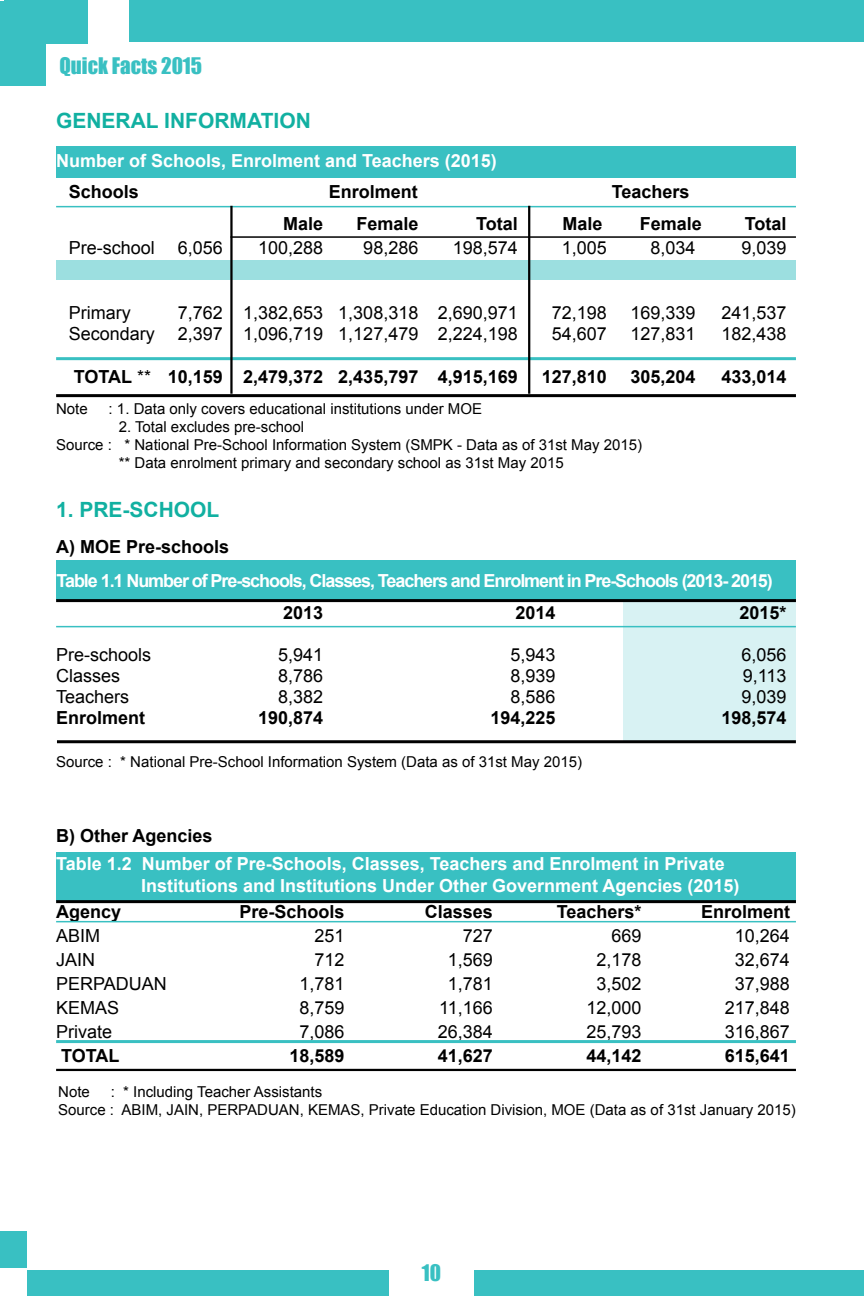
<style>
.page{position:relative;width:864px;height:1296px;background:#fff}
.page>*{position:absolute;margin:0;border:0;box-sizing:border-box;transform-origin:0 0}
.t1{font:700 21px "Arial";color:#11b0a1}
.t2{font:21px "Impact";color:#39c0c2}
.t3{font:18px/24px "Arial";color:#000}
.t4{font:700 18px "Arial";color:#000}
.t5{font:700 18px/21.6px "Arial";color:#fff}
.t6{font:700 18px "Arial";letter-spacing:-.06em;color:#fff}
.t7{font:15px/18px "Arial";color:#000}
.s1{font-weight:400}
</style>
<div class="page">
<div style="left:0;top:1271px;width:864px;height:25px;background:#39c0c2"></div>
<div style="left:0;top:1253px;width:27px;height:43px;background:#fff"></div>
<div style="left:390px;top:1254px;width:84px;height:42px;background:#fff"></div>
<div style="left:129px;top:0;width:735px;height:41px;background:#39c0c2"></div>
<div style="left:0;top:1px;width:46px;height:84px;background:#39c0c2"></div>
<div style="left:4px;top:0;width:84px;height:43px;background:#39c0c2"></div>
<div style="left:0;top:1232px;width:27px;height:36px;background:#39c0c2"></div>
<div style="left:56px;top:260px;width:740px;height:19px;background:#9cdfe0"></div>
<div style="left:56px;top:146px;width:740px;height:32px;background:#39c0c2"></div>
<div style="left:56px;top:561px;width:740px;height:39px;background:#39c0c2"></div>
<div style="left:623px;top:601px;width:173px;height:139px;background:#d8f2f3"></div>
<div style="left:56px;top:852px;width:740px;height:49px;background:#39c0c2"></div>
<hr style="left:56px;top:206px;width:740px;height:1px;background:#39c0c2">
<hr style="left:56px;top:357px;width:740px;height:3px;background:#39c0c2">
<hr style="left:230px;top:236px;width:566px;height:2px;background:#000">
<hr style="left:56px;top:394px;width:740px;height:3px;background:#000">
<hr style="left:230px;top:206px;width:3px;height:188px;background:#000">
<hr style="left:528px;top:206px;width:2px;height:188px;background:#000">
<hr style="left:56px;top:626px;width:740px;height:1px;background:#39c0c2">
<hr style="left:56px;top:599px;width:740px;height:3px;background:#000">
<hr style="left:56px;top:900px;width:740px;height:3px;background:#000">
<hr style="left:56px;top:921px;width:740px;height:1px;background:#39c0c2">
<hr style="left:56px;top:1040px;width:740px;height:3px;background:#39c0c2">
<hr style="left:56px;top:1069px;width:740px;height:2px;background:#000">
<hr style="left:57px;top:740px;width:739px;height:3px;background:#000">
<h1 class="t2" style="left:60px;top:49px;width:144px">Quick Facts 2015</h1>
<h1 class="t1" style="left:56px;top:106px;width:256px">GENERAL INFORMATION</h1>
<p class="t5" style="left:56px;top:151px;width:442px">Number of Schools, Enrolment and Teachers (2015)</p>
<p class="t4" style="left:69px;top:179px;width:72px">Schools</p>
<p class="t4" style="left:329px;top:179px;width:91px">Enrolment</p>
<p class="t4" style="left:612px;top:179px;width:79px">Teachers</p>
<p class="t3" style="left:69px;top:236px;width:88px">Pre-school</p>
<p class="t3" style="left:178px;top:236px;width:47px">6,056</p>
<p class="t3" style="left:69px;top:302px;width:88px;line-height:21.6px">Primary<br>Secondary</p>
<p class="t4" style="left:74px;top:365px;width:79px">TOTAL <span class="s1">**</span></p>
<p class="t3" style="left:178px;top:302px;width:47px;line-height:21.6px">7,762<br>2,397</p>
<p class="t4" style="left:168px;top:365px;width:57px">10,159</p>
<p class="t4" style="left:283px;top:212px;width:42px">Male</p>
<p class="t4" style="left:563px;top:212px;width:42px">Male</p>
<p class="t4" style="left:356px;top:212px;width:64px">Female</p>
<p class="t4" style="left:640px;top:212px;width:64px">Female</p>
<p class="t3" style="left:453px;top:236px;width:67px">198,574</p>
<p class="t4" style="left:476px;top:212px;width:43px">Total</p>
<p class="t4" style="left:745px;top:212px;width:43px">Total</p>
<p class="t3" style="left:363px;top:236px;width:57px">98,286</p>
<p class="t3" style="left:562px;top:236px;width:47px">1,005</p>
<p class="t3" style="left:651px;top:236px;width:47px">8,034</p>
<p class="t3" style="left:742px;top:236px;width:47px">9,039</p>
<p class="t3" style="left:258px;top:236px;width:67px">100,288</p>
<p class="t3" style="left:243px;top:302px;width:82px;line-height:21.6px">1,382,653<br>1,096,719</p>
<p class="t4" style="left:243px;top:365px;width:82px">2,479,372</p>
<p class="t3" style="left:338px;top:302px;width:82px;line-height:21.6px">1,308,318<br>1,127,479</p>
<p class="t4" style="left:338px;top:365px;width:82px">2,435,797</p>
<p class="t3" style="left:438px;top:302px;width:82px;line-height:21.6px">2,690,971<br>2,224,198</p>
<p class="t4" style="left:438px;top:365px;width:82px">4,915,169</p>
<p class="t3" style="left:552px;top:302px;width:57px;line-height:21.6px">72,198<br>54,607</p>
<p class="t4" style="left:542px;top:365px;width:67px">127,810</p>
<p class="t3" style="left:631px;top:302px;width:67px;line-height:21.6px">169,339<br>127,831</p>
<p class="t4" style="left:631px;top:365px;width:67px">305,204</p>
<p class="t3" style="left:722px;top:302px;width:67px;line-height:21.6px">241,537<br>182,438</p>
<p class="t4" style="left:722px;top:365px;width:67px">433,014</p>
<p class="t7" style="left:56px;top:400px;width:33px">Note</p>
<p class="t7" style="left:109px;top:400px;width:375px">: 1. Data only covers educational institutions under MOE</p>
<p class="t7" style="left:119px;top:418px;width:187px">2. Total excludes pre-school</p>
<p class="t7" style="left:56px;top:436px;width:588px">Source : * National Pre-School Information System (SMPK - Data as of 31st May 2015)</p>
<p class="t7" style="left:119px;top:454px;width:447px">** Data enrolment primary and secondary school as 31st May 2015</p>
<h1 class="t1" style="left:56px;top:495px;width:165px">1. PRE-SCHOOL</h1>
<p class="t4" style="left:56px;top:534px;width:175px">A) MOE Pre-schools</p>
<p class="t6" style="left:57px;top:569px;width:718px">Table 1.1 Number of Pre-schools, Classes, Teachers and Enrolment in Pre-Schools (2013- 2015)</p>
<p class="t4" style="left:515px;top:601px;width:42px">2014</p>
<p class="t3" style="left:510px;top:644px;width:47px;line-height:21px;text-align:justify">5,943<br>8,939<br>8,586</p>
<p class="t4" style="left:490px;top:706px;width:67px">194,225</p>
<p class="t4" style="left:740px;top:601px;width:49px">2015*</p>
<p class="t3" style="left:742px;top:644px;width:47px;line-height:21px;text-align:justify">6,056<br>9,113<br>9,039</p>
<p class="t4" style="left:722px;top:706px;width:67px">198,574</p>
<p class="t4" style="left:283px;top:601px;width:42px">2013</p>
<p class="t3" style="left:278px;top:644px;width:47px;line-height:21px;text-align:justify">5,941<br>8,786<br>8,382</p>
<p class="t4" style="left:258px;top:706px;width:67px">190,874</p>
<p class="t3" style="left:56px;top:644px;width:97px;line-height:21px">Pre-schools<br>Classes<br>Teachers</p>
<p class="t4" style="left:56px;top:706px;width:91px">Enrolment</p>
<p class="t7" style="left:56px;top:753px;width:528px">Source : * National Pre-School Information System (Data as of 31st May 2015)</p>
<p class="t4" style="left:56px;top:824px;width:158px">B) Other Agencies</p>
<p class="t5" style="left:141px;top:854px;width:600px;text-indent:-85px">Table 1.2 Number of Pre-Schools, Classes, Teachers and Enrolment in Private<br>Institutions and Institutions Under Other Government Agencies (2015)</p>
<p class="t4" style="left:56px;top:900px;width:67px">Agency</p>
<p class="t3" style="left:56px;top:924px;width:112px">ABIM<br>JAIN<br>PERPADUAN<br>KEMAS<br>Private</p>
<p class="t4" style="left:61px;top:1044px;width:60px">TOTAL</p>
<p class="t4" style="left:239px;top:900px;width:107px">Pre-Schools</p>
<p class="t3" style="left:299px;top:924px;width:47px;text-align:right">251<br>712<br>1,781<br>8,759<br>7,086</p>
<p class="t4" style="left:289px;top:1044px;width:57px">18,589</p>
<p class="t4" style="left:425px;top:900px;width:70px">Classes</p>
<p class="t3" style="left:438px;top:924px;width:57px;text-align:right">727<br>1,569<br>1,781<br>11,166<br>26,384</p>
<p class="t4" style="left:438px;top:1043px;width:57px">41,627</p>
<p class="t4" style="left:557px;top:899px;width:86px">Teachers*</p>
<p class="t3" style="left:586px;top:924px;width:57px;text-align:right">669<br>2,178<br>3,502<br>12,000<br>25,793</p>
<p class="t4" style="left:586px;top:1043px;width:57px">44,142</p>
<p class="t4" style="left:701px;top:899px;width:91px">Enrolment</p>
<p class="t3" style="left:725px;top:924px;width:67px;text-align:center">10,264<br>32,674<br>37,988<br>217,848<br>316,867</p>
<p class="t4" style="left:725px;top:1043px;width:67px">615,641</p>
<p class="t7" style="left:58px;top:1083px;width:739px;text-indent:53px">: * Including Teacher Assistants<br>Source : ABIM, JAIN, PERPADUAN, KEMAS, Private Education Division, MOE (Data as of 31st January 2015)</p>
<p class="t7" style="left:58px;top:1083px;width:33px">Note</p>
<h1 class="t2" style="left:422px;top:1257px;width:21px">10</h1>
</div>
